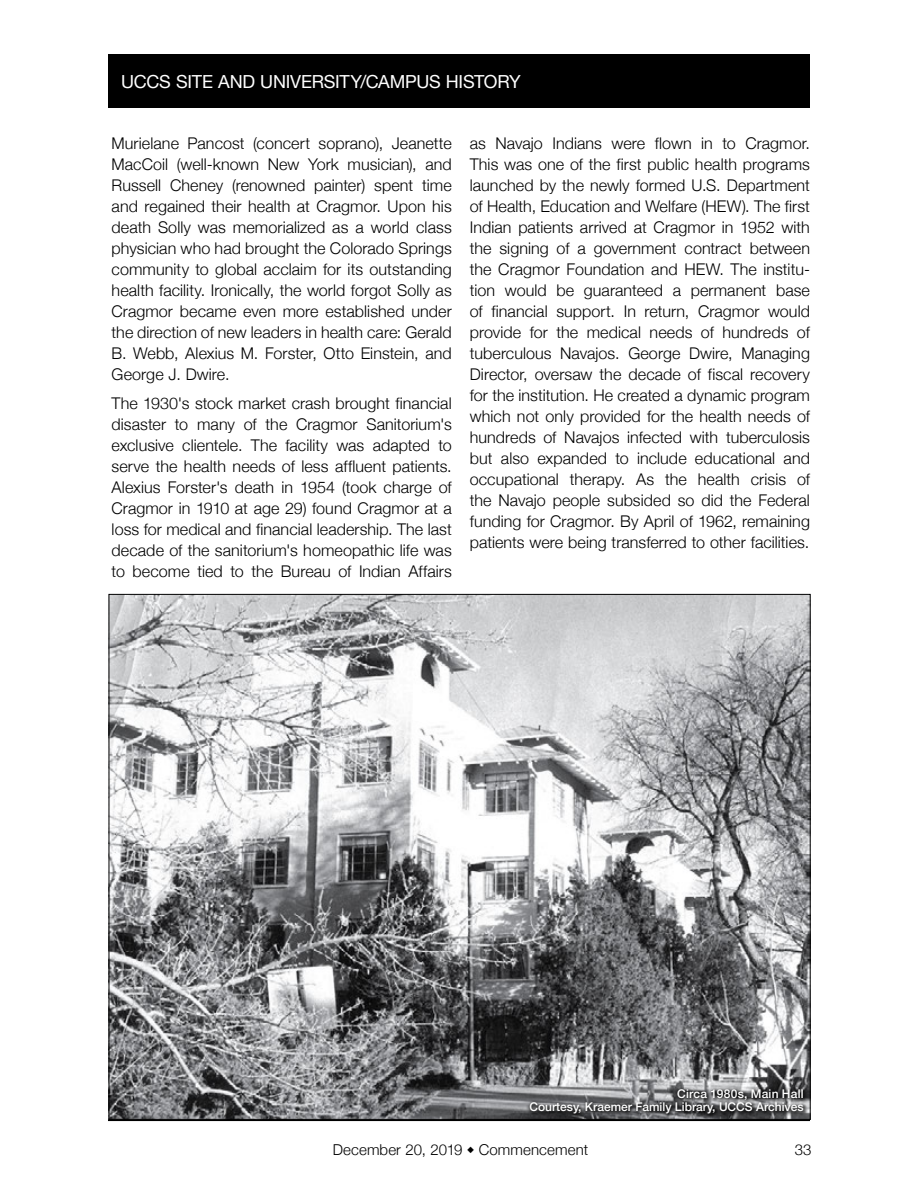
<style>
.page{position:relative;width:918px;height:1188px;background:#fff}
.page>*{position:absolute;margin:0;border:0;box-sizing:border-box;transform-origin:0 0}
.t1{font:18px "Helvetica Neue";letter-spacing:-.015em;color:#fff}
.t2{font:300 16.2px/21px "Helvetica Neue";letter-spacing:.005em;color:#000}
.t3{font:300 15px "Helvetica Neue";letter-spacing:.01em;color:#000}
.t4{font:500 12px/13.5px "Helvetica Neue";color:#fff;text-align:right}
</style>
<div class="page">
<hr style="left:108px;top:1120px;width:702px;height:1px;background:#000">
<div style="left:108px;top:54px;width:702px;height:54px;background:#000"></div>
<img style="left:111px;top:596px;width:698px;height:522px">
<div style="left:526px;top:1086px;width:283px;height:34px;background:#000;opacity:.75"></div>
<p class="t1" style="left:121px;top:68px;width:401px">UCCS SITE AND UNIVERSITY/CAMPUS HISTORY</p>
<p class="t2" style="left:112px;top:132px;width:342px;text-align:justify">Murielane Pancost (concert soprano), Jeanette MacCoil (well-known New York musician), and Russell Cheney (renowned painter) spent time and regained their health at Cragmor. Upon his death Solly was memorialized as a world class physician who had brought the Colorado Springs community to global acclaim for its outstanding health facility. Ironically, the world forgot Solly as Cragmor became even more established under the direction of new leaders in health care: Gerald B. Webb, Alexius M. Forster, Otto Einstein, and George J. Dwire.</p>
<p class="t2" style="left:112px;top:391px;width:342px">The 1930's stock market crash brought financial disaster to many of the Cragmor Sanitorium's exclusive clientele. The facility was adapted to serve the health needs of less affluent patients.<br>Alexius Forster's death in 1954 (took charge of Cragmor in 1910 at age 29) found Cragmor at a loss for medical and financial leadership. The last decade of the sanitorium's homeopathic life was to become tied to the Bureau of Indian Affairs</p>
<p class="t2" style="left:470px;top:132px;width:342px">as Navajo Indians were flown in to Cragmor.<br>This was one of the first public health programs launched by the newly formed U. S. Department of Health, Education and Welfare (HEW). The first Indian patients arrived at Cragmor in 1952 with the signing of a government contract between the Cragmor Foundation and HEW. The institu&shy;tion would be guaranteed a permanent base of financial support. In return, Cragmor would provide for the medical needs of hundreds of tuberculous Navajos. George Dwire, Managing Director, oversaw the decade of fiscal recovery for the institution. He created a dynamic program which not only provided for the health needs of hundreds of Navajos infected with tuberculosis but also expanded to include educational and occupational therapy. As the health crisis of the Navajo people subsided so did the Federal funding for Cragmor. By April of 1962, remaining patients were being transferred to other facilities.</p>
<p class="t4" style="left:529px;top:1086px;width:276px">Circa 1980s, Main Hall<br>Courtesy, Kraemer Family Library, UCCS Archives</p>
<p class="t3" style="left:333px;top:1137px;width:257px">December 20, 2019 ◆ Commencement</p>
<p class="t3" style="left:795px;top:1137px;width:18px">33</p>
</div>
